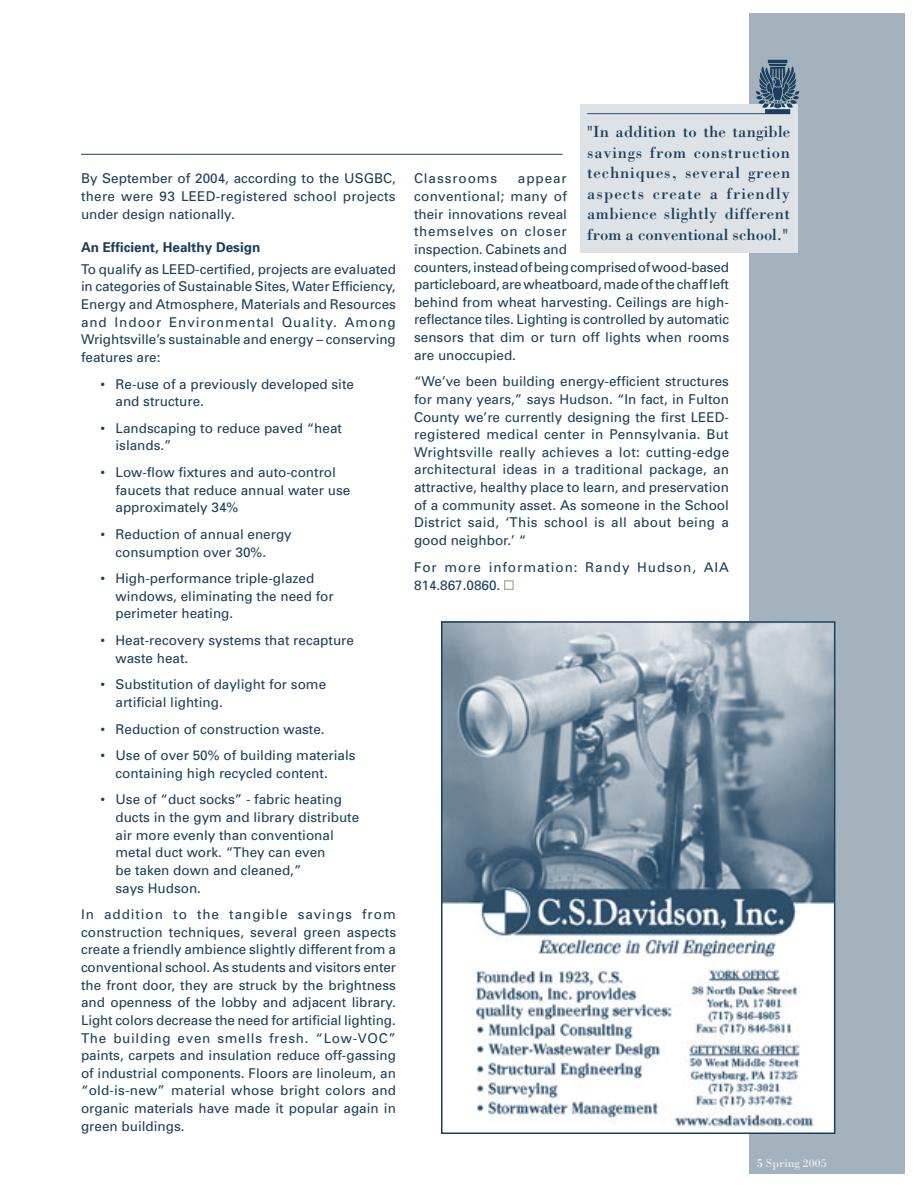
<style>
.page{position:relative;width:918px;height:1188px;background:#fff}
.page>*{position:absolute;margin:0;border:0;box-sizing:border-box;transform-origin:0 0}
.pull_quote{font:16.65px/20.4px "Bodoni";letter-spacing:.025em;color:#1a3e5b;text-align:justify}
.body_copy{font:13.5px/17.7px "Univers";color:#1a3e5b;text-align:justify}
.indent_body_copy{font:13.5px/17.7px "Univers";color:#1a3e5b}
.body_copy-2{font:13.5px/18px "Univers";letter-spacing:.07em;color:#1a3e5b}
.subhead_U_bold{font:700 13.5px "Univers";color:#1a3e5b}
.t1{font:12px "Bodoni";color:#e8ecef}
.s1{color:#fff}
</style>
<div class="page">
<div style="left:749px;top:14px;width:155px;height:1160px;background:#a3b2bd"></div>
<div style="left:580px;top:104px;width:218px;height:148px;background:#dde2e6"></div>
<img style="left:444px;top:624px;width:388px;height:507px">
<div style="left:441px;top:621px;width:394px;height:513px;border:2px solid #1a3e5b"></div>
<div style="left:504px;top:580px;width:10px;height:10px;border:1px solid #a2a678"></div>
<hr style="left:587px;top:113px;width:203px;height:1px;background:#1a3e5b">
<svg style="left:756px;top:60px;width:44px;height:54px"></svg>
<hr style="left:81px;top:154px;width:481px;height:1px;background:#1a3e5b">
<p class="body_copy" style="left:81px;top:170px;width:316px">By September of 2004, according to the USGBC, there were 93 LEED-registered school projects under design nationally.</p>
<p class="subhead_U_bold" style="left:81px;top:238px;width:181px">An Efficient, Healthy Design</p>
<p class="body_copy" style="left:81px;top:260px;width:316px">To qualify as LEED-certified, projects are evaluated in categories of Sustainable Sites, Water Efficiency, Energy and Atmosphere, Materials and Resources and Indoor Environmental Quality. Among Wrightsville’s sustainable and energy – conserving features are:</p>
<p class="indent_body_copy" style="left:116px;top:375px;width:240px;text-indent:-15px">• Re-use of a previously developed site and structure.</p>
<p class="indent_body_copy" style="left:116px;top:419px;width:228px;text-indent:-15px">• Landscaping to reduce paved “heat islands.”</p>
<p class="indent_body_copy" style="left:116px;top:463px;width:236px;text-indent:-15px">• Low-flow fixtures and auto-control faucets that reduce annual water use approximately 34%</p>
<p class="indent_body_copy" style="left:116px;top:525px;width:178px;text-indent:-15px">• Reduction of annual energy consumption over 30%.</p>
<p class="indent_body_copy" style="left:116px;top:569px;width:220px;text-indent:-15px">• High-performance triple-glazed windows, eliminating the need for perimeter heating.</p>
<p class="indent_body_copy" style="left:116px;top:631px;width:240px;text-indent:-15px">• Heat-recovery systems that recapture waste heat.</p>
<p class="indent_body_copy" style="left:116px;top:675px;width:212px;text-indent:-15px">• Substitution of daylight for some artificial lighting.</p>
<p class="indent_body_copy" style="left:100px;top:720px;width:226px">• Reduction of construction waste.</p>
<p class="indent_body_copy" style="left:116px;top:746px;width:242px;text-indent:-15px">• Use of over 50% of building materials containing high recycled content.</p>
<p class="indent_body_copy" style="left:116px;top:791px;width:245px;text-indent:-15px">• Use of “duct socks” - fabric heating ducts in the gym and library distribute air more evenly than conventional metal duct work. “They can even<br>be taken down and cleaned,”<br>says Hudson.</p>
<p class="body_copy" style="left:81px;top:905px;width:317px">In addition to the tangible savings from construction techniques, several green aspects create a friendly ambience slightly different from a conventional school. As students and visitors enter the front door, they are struck by the brightness and openness of the lobby and adjacent library.<br>Light colors decrease the need for artificial lighting.<br>The building even smells fresh. “Low-VOC” paints, carpets and insulation reduce off-gassing of industrial components. Floors are linoleum, an “old-is-new” material whose bright colors and organic materials have made it popular again in green buildings.</p>
<p class="pull_quote" style="left:587px;top:121px;width:205px">"In addition to the tangible savings from construction techniques, several green aspects create a friendly ambience slightly different from a conventional school."</p>
<p class="body_copy-2" style="left:414px;top:169px;width:85px">Classrooms</p>
<p class="body_copy" style="left:414px;top:170px;width:317px;text-align:left;text-indent:104px">appear<br>conventional; many of<br>their innovations reveal<br>themselves on closer<br>inspection. Cabinets and<br>counters, instead of being comprised of wood-based particleboard, are wheatboard, made of the chaff left behind from wheat harvesting. Ceilings are high&shy;reflectance tiles. Lighting is controlled by automatic sensors that dim or turn off lights when rooms are unoccupied.</p>
<p class="body_copy" style="left:414px;top:372px;width:317px">“We’ve been building energy-efficient structures for many years,” says Hudson. “In fact, in Fulton County we’re currently designing the first LEED&shy;registered medical center in Pennsylvania. But Wrightsville really achieves a lot: cutting-edge architectural ideas in a traditional package, an attractive, healthy place to learn, and preservation of a community asset. As someone in the School District said, ‘This school is all about being a good neighbor.’ “</p>
<p class="body_copy-2" style="left:414px;top:558px;width:316px">For more information: Randy Hudson, AIA<br>814.867.0860.</p>
<p class="t1" style="left:757px;top:1156px;width:72px"><span class="s1">5</span> Spring 2005</p>
</div>
